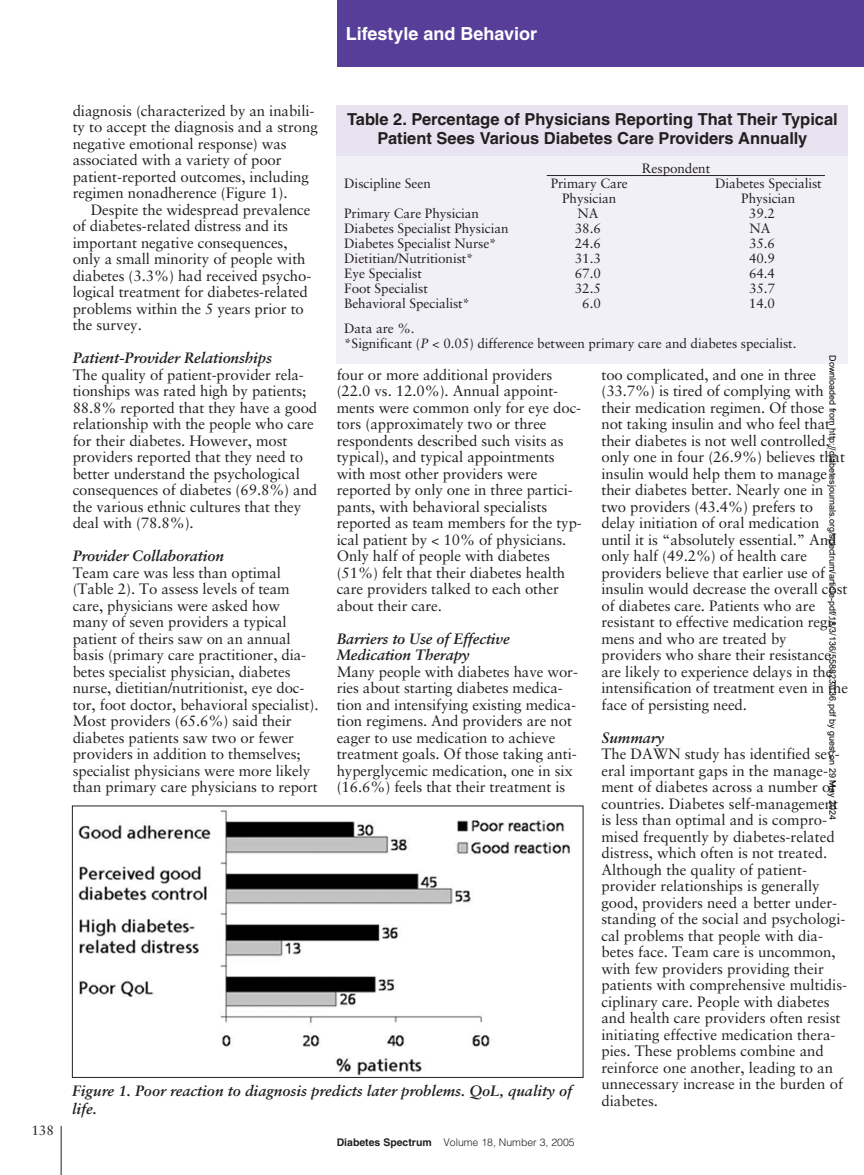
<style>
.page{position:relative;width:864px;height:1175px;background:#fff}
.page>*{position:absolute;margin:0;border:0;box-sizing:border-box;transform-origin:0 0}
.t1{font:700 18px "Helvetica";color:#fff}
.t2{font:700 16.5px/19.5px "Helvetica";color:#231f20;text-align:center}
.t3{font:15px/16.5px "Sabon";letter-spacing:-.005em;color:#231f20}
.t4{font:italic 700 15px/16.5px "Sabon";letter-spacing:-.005em;color:#231f20}
.t5{font:13.5px/15px "Sabon";letter-spacing:-.005em;color:#231f20}
.t6{font:300 10.5px "Helvetica";color:#231f20}
.t7{font:9px "Arial";color:#000}
.s1{font-style:italic}
.s2{font-weight:700}
</style>
<div class="page">
<hr style="left:61px;top:1125px;width:1px;height:49px;background:#231f20">
<div style="left:337px;top:0;width:527px;height:67px;background:#573e99"></div>
<img style="left:78px;top:810px;width:492px;height:265px">
<div style="left:337px;top:155px;width:511px;height:208px;background:#f2f0f7"></div>
<div style="left:337px;top:105px;width:511px;height:51px;background:#e7e3f1"></div>
<hr style="left:547px;top:175px;width:278px;height:1px;background:#231f20">
<p class="t1" style="left:346px;top:27px;width:193px">Lifestyle and Behavior</p>
<p class="t5" style="left:31px;top:1123px;width:24px">138</p>
<p class="t3" style="left:73px;top:103px;width:247px">diagnosis (characterized by an inabili&shy;ty to accept the diagnosis and a strong negative emotional response) was associated with a variety of poor patient-reported outcomes, including regimen nonadherence (Figure 1).</p>
<p class="t3" style="left:73px;top:202px;width:240px;text-indent:18px">Despite the widespread prevalence of diabetes-related distress and its important negative consequences, only a small minority of people with diabetes (3.3%) had received psycho&shy;logical treatment for diabetes-related problems within the 5 years prior to the survey.</p>
<p class="t4" style="left:73px;top:351px;width:201px">Patient-Provider Relationships</p>
<p class="t3" style="left:73px;top:367px;width:246px">The quality of patient-provider rela&shy;tionships was rated high by patients; 88.8% reported that they have a good relationship with the people who care for their diabetes. However, most providers reported that they need to better understand the psychological consequences of diabetes (69.8%) and the various ethnic cultures that they deal with (78.8%).</p>
<p class="t4" style="left:73px;top:549px;width:153px">Provider Collaboration</p>
<p class="t3" style="left:73px;top:565px;width:247px">Team care was less than optimal (Table 2). To assess levels of team care, physicians were asked how many of seven providers a typical patient of theirs saw on an annual basis (primary care practitioner, dia&shy;betes specialist physician, diabetes nurse, dietitian/nutritionist, eye doc&shy;tor, foot doctor, behavioral specialist).<br>Most providers (65.6%) said their diabetes patients saw two or fewer providers in addition to themselves; specialist physicians were more likely than primary care physicians to report</p>
<p class="t2" style="left:347px;top:111px;width:492px">Table 2. Percentage of Physicians Reporting That Their Typical<br>Patient Sees Various Diabetes Care Providers Annually</p>
<p class="t5" style="left:642px;top:162px;width:70px">Respondent</p>
<p class="t5" style="left:344px;top:177px;width:88px">Discipline Seen</p>
<p class="t5" style="left:551px;top:177px;width:79px">Primary Care</p>
<p class="t5" style="left:715px;top:177px;width:108px">Diabetes Specialist</p>
<p class="t5" style="left:562px;top:192px;width:56px">Physician</p>
<p class="t5" style="left:741px;top:192px;width:56px">Physician</p>
<p class="t5" style="left:344px;top:207px;width:136px">Primary Care Physician</p>
<p class="t5" style="left:578px;top:207px;width:22px">NA</p>
<p class="t5" style="left:749px;top:207px;width:28px">39.2</p>
<p class="t5" style="left:344px;top:222px;width:166px">Diabetes Specialist Physician</p>
<p class="t5" style="left:575px;top:222px;width:28px">38.6</p>
<p class="t5" style="left:750px;top:222px;width:22px">NA</p>
<p class="t5" style="left:344px;top:237px;width:154px">Diabetes Specialist Nurse*</p>
<p class="t5" style="left:575px;top:237px;width:28px">24.6</p>
<p class="t5" style="left:749px;top:237px;width:28px">35.6</p>
<p class="t5" style="left:344px;top:252px;width:131px">Dietitian/Nutritionist*</p>
<p class="t5" style="left:575px;top:252px;width:28px">31.3</p>
<p class="t5" style="left:749px;top:252px;width:28px">40.9</p>
<p class="t5" style="left:344px;top:267px;width:79px">Eye Specialist</p>
<p class="t5" style="left:575px;top:267px;width:28px">67.0</p>
<p class="t5" style="left:749px;top:267px;width:28px">64.4</p>
<p class="t5" style="left:344px;top:282px;width:85px">Foot Specialist</p>
<p class="t5" style="left:575px;top:282px;width:28px">32.5</p>
<p class="t5" style="left:749px;top:282px;width:28px">35.7</p>
<p class="t5" style="left:344px;top:297px;width:127px">Behavioral Specialist*</p>
<p class="t5" style="left:582px;top:297px;width:20px">6.0</p>
<p class="t5" style="left:749px;top:297px;width:28px">14.0</p>
<p class="t5" style="left:344px;top:322px;width:454px">Data are %.<br>*Significant (<span class="s1">P</span> &lt; 0.05) difference between primary care and diabetes specialist.</p>
<p class="t7" style="left:836px;top:355px;width:465px;rotate:90deg">Downloaded from http://diabetesjournals.org/spectrum/article-pdf/18/3/136/558823/136.pdf by guest on 29 May 2024</p>
<p class="t3" style="left:601px;top:367px;width:248px">too complicated, and one in three (33.7%) is tired of complying with their medication regimen. Of those not taking insulin and who feel that their diabetes is not well controlled, only one in four (26.9%) believes that insulin would help them to manage their diabetes better. Nearly one in two providers (43.4%) prefers to delay initiation of oral medication until it is “absolutely essential.” And only half (49.2%) of health care providers believe that earlier use of insulin would decrease the overall cost of diabetes care. Patients who are resistant to effective medication regi&shy;mens and who are treated by providers who share their resistance are likely to experience delays in the intensification of treatment even in the face of persisting need.</p>
<p class="t4" style="left:601px;top:730px;width:64px">Summary</p>
<p class="t3" style="left:601px;top:747px;width:247px">The DAWN study has identified sev&shy;eral important gaps in the manage&shy;ment of diabetes across a number of countries. Diabetes self-management is less than optimal and is compro&shy;mised frequently by diabetes-related distress, which often is not treated.<br>Although the quality of patient&shy;provider relationships is generally good, providers need a better under&shy;standing of the social and psychologi&shy;cal problems that people with dia&shy;betes face. Team care is uncommon, with few providers providing their patients with comprehensive multidis&shy;ciplinary care. People with diabetes and health care providers often resist initiating effective medication thera&shy;pies. These problems combine and reinforce one another, leading to an unnecessary increase in the burden of diabetes.</p>
<p class="t3" style="left:337px;top:367px;width:247px">four or more additional providers (22.0 vs. 12.0%). Annual appoint&shy;ments were common only for eye doc&shy;tors (approximately two or three respondents described such visits as typical), and typical appointments with most other providers were reported by only one in three partici&shy;pants, with behavioral specialists reported as team members for the typ&shy;ical patient by &lt; 10% of physicians.<br>Only half of people with diabetes (51%) felt that their diabetes health care providers talked to each other about their care.</p>
<p class="t4" style="left:337px;top:631px;width:174px">Barriers to Use of Effective<br>Medication Therapy</p>
<p class="t3" style="left:337px;top:664px;width:243px">Many people with diabetes have wor&shy;ries about starting diabetes medica&shy;tion and intensifying existing medica&shy;tion regimens. And providers are not eager to use medication to achieve treatment goals. Of those taking anti&shy;hyperglycemic medication, one in six (16.6%) feels that their treatment is</p>
<p class="t4" style="left:72px;top:1082px;width:502px;line-height:18px">Figure 1. Poor reaction to diagnosis predicts later problems. QoL, quality of life.</p>
<p class="t6" style="left:337px;top:1138px;width:240px"><span class="s2">Diabetes Spectrum</span> Volume 18, Number 3, 2005</p>
</div>
